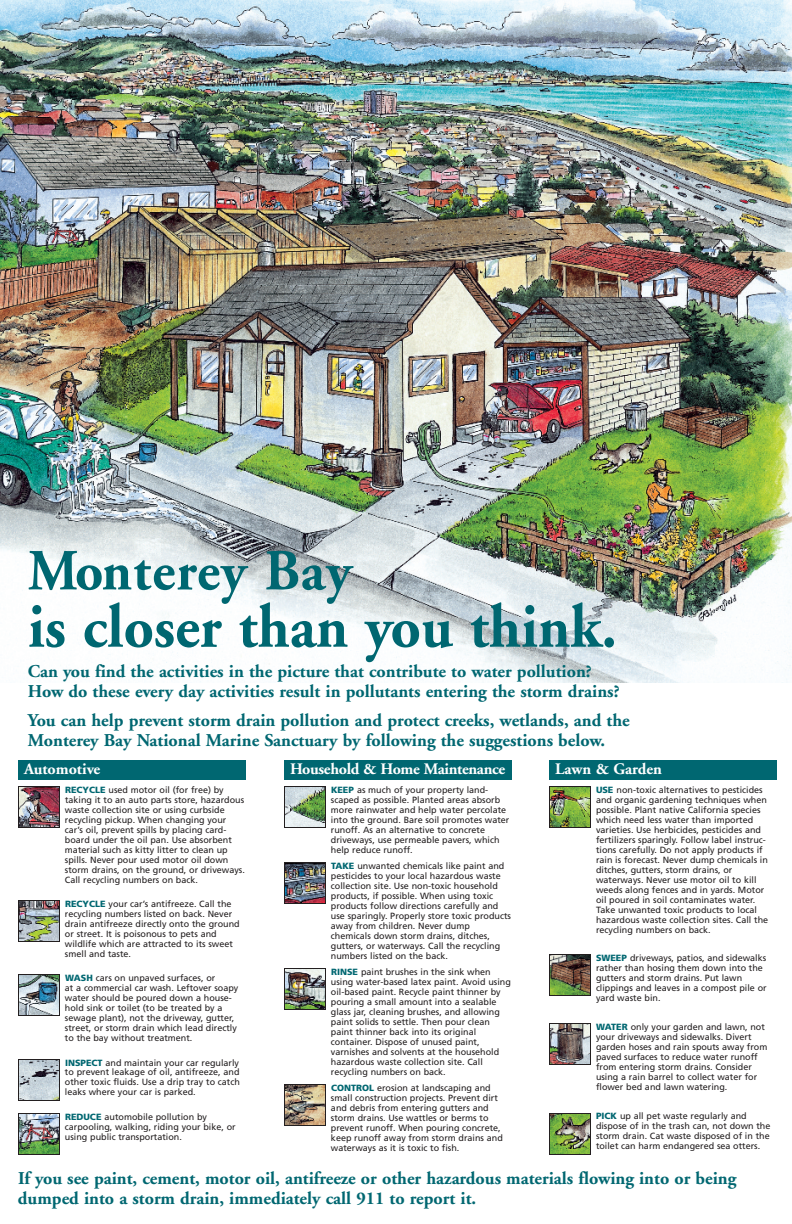
<style>
.page{position:relative;width:792px;height:1224px;background:#fff}
.page>*{position:absolute;margin:0;border:0;box-sizing:border-box;transform-origin:0 0}
.t1{font:700 62px "Adobe Garamond";color:#006771;scale:.95 1}
.t2{font:700 58px "Adobe Garamond";letter-spacing:.015em;color:#006771;scale:.95 1}
.t3{font:700 18px/20px "Adobe Garamond";color:#006771}
.t4{font:700 16px "Adobe Garamond";letter-spacing:-.02em;color:#fff}
.t5{font:700 16px "Adobe Garamond";color:#fff}
.t6{font:9px/10px "Frutiger";color:#231f20}
.s1{font-weight:900;color:#006771}
</style>
<div class="page">
<img style="left:0;top:0;width:792px;height:683px">
<img style="left:20px;top:788px;width:38px;height:38px">
<div style="left:18px;top:786px;width:42px;height:42px;border:1px solid #231f20"></div>
<img style="left:20px;top:902px;width:38px;height:38px">
<div style="left:18px;top:900px;width:42px;height:42px;border:1px solid #231f20"></div>
<img style="left:20px;top:976px;width:38px;height:38px">
<div style="left:18px;top:974px;width:42px;height:42px;border:1px solid #231f20"></div>
<img style="left:20px;top:1061px;width:38px;height:38px">
<div style="left:18px;top:1059px;width:42px;height:42px;border:1px solid #231f20"></div>
<img style="left:286px;top:788px;width:38px;height:38px">
<div style="left:284px;top:786px;width:42px;height:42px;border:1px solid #231f20"></div>
<img style="left:286px;top:864px;width:38px;height:38px">
<div style="left:284px;top:862px;width:42px;height:42px;border:1px solid #231f20"></div>
<img style="left:286px;top:970px;width:38px;height:38px">
<div style="left:284px;top:968px;width:42px;height:42px;border:1px solid #231f20"></div>
<img style="left:286px;top:1086px;width:38px;height:38px">
<div style="left:284px;top:1084px;width:42px;height:42px;border:1px solid #231f20"></div>
<img style="left:20px;top:1115px;width:38px;height:38px">
<div style="left:18px;top:1113px;width:42px;height:42px;border:1px solid #231f20"></div>
<div style="left:18px;top:760px;width:228px;height:20px;background:#006771"></div>
<div style="left:284px;top:760px;width:228px;height:20px;background:#006771"></div>
<img style="left:551px;top:788px;width:38px;height:38px">
<div style="left:549px;top:786px;width:42px;height:42px;border:1px solid #231f20"></div>
<img style="left:551px;top:956px;width:38px;height:38px">
<div style="left:549px;top:954px;width:42px;height:42px;border:1px solid #231f20"></div>
<img style="left:551px;top:1025px;width:38px;height:38px">
<div style="left:549px;top:1023px;width:42px;height:42px;border:1px solid #231f20"></div>
<img style="left:551px;top:1115px;width:38px;height:38px">
<div style="left:549px;top:1113px;width:42px;height:42px;border:1px solid #231f20"></div>
<div style="left:549px;top:760px;width:228px;height:20px;background:#006771"></div>
<h2 class="t2" style="left:28px;top:548px;width:342px">Monterey Bay</h2>
<h1 class="t1" style="left:28px;top:602px;width:621px">is closer than you think.</h1>
<h3 class="t3" style="left:28px;top:663px;width:593px">Can you find the activities in the picture that contribute to water pollution?<br>How do these every day activities result in pollutants entering the storm drains?</h3>
<h3 class="t3" style="left:28px;top:712px;width:603px">You can help prevent storm drain pollution and protect creeks, wetlands, and the<br>Monterey Bay National Marine Sanctuary by following the suggestions below.</h3>
<p class="t6" style="left:65px;top:785px;width:181px"><span class="s1">RECYCLE</span> used motor oil (for free) by taking it to an auto parts store, hazardous waste collection site or using curbside recycling pickup. When changing your car’s oil, prevent spills by placing card&shy;board under the oil pan. Use absorbent material such as kitty litter to clean up spills. Never pour used motor oil down storm drains, on the ground, or driveways.<br>Call recycling numbers on back.</p>
<p class="t6" style="left:65px;top:900px;width:176px"><span class="s1">RECYCLE</span> your car’s antifreeze. Call the recycling numbers listed on back. Never drain antifreeze directly onto the ground or street. It is poisonous to pets and wildlife which are attracted to its sweet smell and taste.</p>
<p class="t6" style="left:65px;top:974px;width:175px"><span class="s1">WASH</span> cars on unpaved surfaces, or<br>at a commercial car wash. Leftover soapy water should be poured down a house&shy;hold sink or toilet (to be treated by a sewage plant), not the driveway, gutter, street, or storm drain which lead directly to the bay without treatment.</p>
<p class="t6" style="left:65px;top:1058px;width:176px;text-align:justify"><span class="s1">INSPECT</span> and maintain your car regularly to prevent leakage of oil, antifreeze, and other toxic fluids. Use a drip tray to catch leaks where your car is parked.</p>
<p class="t6" style="left:65px;top:1112px;width:172px"><span class="s1">REDUCE</span> automobile pollution by carpooling, walking, riding your bike, or using public transportation.</p>
<h3 class="t5" style="left:24px;top:762px;width:78px">Automotive</h3>
<h3 class="t4" style="left:290px;top:762px;width:217px">Household &amp; Home Maintenance</h3>
<h3 class="t5" style="left:555px;top:762px;width:108px">Lawn &amp; Garden</h3>
<p class="t6" style="left:331px;top:785px;width:180px"><span class="s1">KEEP</span> as much of your property land&shy;scaped as possible. Planted areas absorb more rainwater and help water percolate into the ground. Bare soil promotes water runoff. As an alternative to concrete driveways, use permeable pavers, which help reduce runoff.</p>
<p class="t6" style="left:331px;top:861px;width:182px"><span class="s1">TAKE</span> unwanted chemicals like paint and pesticides to your local hazardous waste collection site. Use non-toxic household products, if possible. When using toxic products follow directions carefully and use sparingly. Properly store toxic products away from children. Never dump chemicals down storm drains, ditches, gutters, or waterways. Call the recycling numbers listed on the back.</p>
<p class="t6" style="left:331px;top:967px;width:181px"><span class="s1">RINSE</span> paint brushes in the sink when using water-based latex paint. Avoid using oil-based paint. Recycle paint thinner by pouring a small amount into a sealable glass jar, cleaning brushes, and allowing paint solids to settle. Then pour clean paint thinner back into its original container. Dispose of unused paint, varnishes and solvents at the household hazardous waste collection site. Call recycling numbers on back.</p>
<p class="t6" style="left:331px;top:1083px;width:173px"><span class="s1">CONTROL</span> erosion at landscaping and small construction projects. Prevent dirt and debris from entering gutters and storm drains. Use wattles or berms to prevent runoff. When pouring concrete, keep runoff away from storm drains and waterways as it is toxic to fish.</p>
<p class="t6" style="left:596px;top:785px;width:174px"><span class="s1">USE</span> non-toxic alternatives to pesticides and organic gardening techniques when possible. Plant native California species which need less water than imported varieties. Use herbicides, pesticides and fertilizers sparingly. Follow label instruc&shy;tions carefully. Do not apply products if rain is forecast. Never dump chemicals in ditches, gutters, storm drains, or waterways. Never use motor oil to kill weeds along fences and in yards. Motor oil poured in soil contaminates water.<br>Take unwanted toxic products to local hazardous waste collection sites. Call the recycling numbers on back.</p>
<p class="t6" style="left:596px;top:954px;width:172px"><span class="s1">SWEEP</span> driveways, patios, and sidewalks rather than hosing them down into the gutters and storm drains. Put lawn clippings and leaves in a compost pile or yard waste bin.</p>
<p class="t6" style="left:596px;top:1022px;width:173px"><span class="s1">WATER</span> only your garden and lawn, not your driveways and sidewalks. Divert garden hoses and rain spouts away from paved surfaces to reduce water runoff from entering storm drains. Consider using a rain barrel to collect water for flower bed and lawn watering.</p>
<p class="t6" style="left:596px;top:1112px;width:176px"><span class="s1">PICK</span> up all pet waste regularly and dispose of in the trash can, not down the storm drain. Cat waste disposed of in the toilet can harm endangered sea otters.</p>
<h3 class="t3" style="left:18px;top:1170px;width:720px">If you see paint, cement, motor oil, antifreeze or other hazardous materials flowing into or being dumped into a storm drain, immediately call 911 to report it.</h3>
</div>
